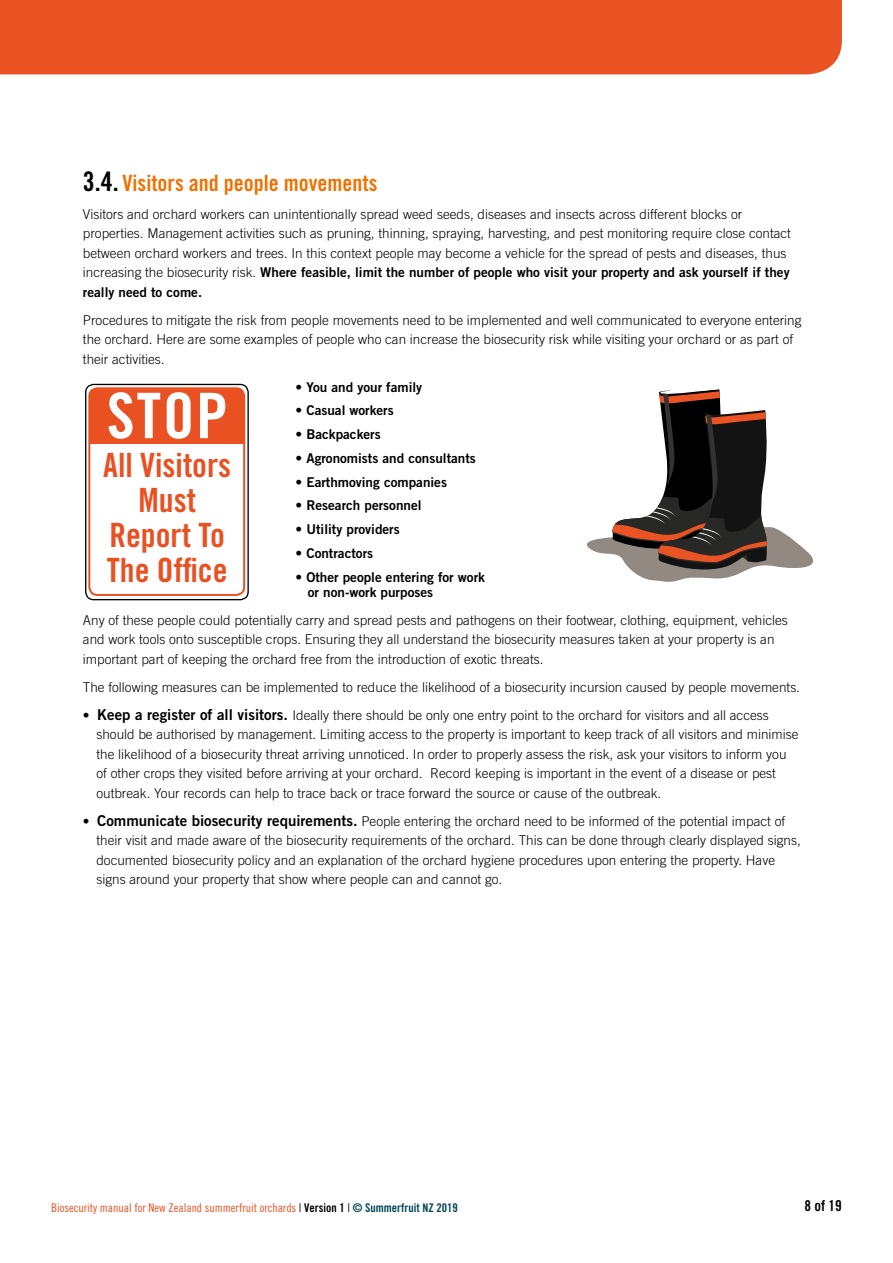
<style>
.page{position:relative;width:893px;height:1263px;background:#fff}
.page>*{position:absolute;margin:0;border:0;box-sizing:border-box;transform-origin:0 0}
.t1{font:62.85px "Trade Gothic Bold Cond Twenty";color:#fff}
.t2{font:33.45px/34.8px "Trade Gothic Bold Cond Twenty";color:#e95123;text-align:center}
.t3{font:22.5px "Trade Gothic Bold Cond Twenty";color:#ee7203}
.t4{font:15px "Trade Gothic Bold Cond Twenty";color:#000}
.t5{font:300 13.5px/19.5px "Trade Gothic";color:#000}
.t6{font:13.5px/19.5px "Trade Gothic Bold Two";color:#000}
.t7{font:12px "Trade Gothic Cond Eighteen";color:#e95123}
.s1{font-size:27px;color:#000}
.s2{font-family:"Trade Gothic";font-weight:300}
.s3{font-family:"Trade Gothic Bold Two";font-weight:400;font-size:15px}
.s4{color:#000}
.s5{font-family:"Trade Gothic Bold Cond Twenty";color:#000}
.s6{font-family:"Trade Gothic Bold Cond Twenty";color:#004656}
</style>
<div class="page">
<div style="left:0;top:0;width:842px;height:74px;background:#ea5425"></div>
<div style="left:85px;top:384px;width:164px;height:216px;border:1px solid #000;border-radius:8px"></div>
<div style="left:89px;top:388px;width:155px;height:55px;background:#e95123"></div>
<div style="left:88px;top:387px;width:157px;height:209px;border:2px solid #e95123;border-radius:8px"></div>
<svg style="left:586px;top:389px;width:227px;height:193px"></svg>
<h3 class="t3" style="left:83px;top:169px;width:296px"><span class="s1">3.4.</span> Visitors and people movements</h3>
<p class="t5" style="left:83px;top:204px;width:710px">Visitors and orchard workers can unintentionally spread weed seeds, diseases and insects across different blocks or properties. Management activities such as pruning, thinning, spraying, harvesting, and pest monitoring require close contact between orchard workers and trees. In this context people may become a vehicle for the spread of pests and diseases, thus</p>
<p class="t6" style="left:83px;top:262px;width:708px"><span class="s2">increasing the biosecurity risk.</span> Where feasible, limit the number of people who visit your property and ask yourself if they really need to come.</p>
<p class="t5" style="left:83px;top:310px;width:720px">Procedures to mitigate the risk from people movements need to be implemented and well communicated to everyone entering the orchard. Here are some examples of people who can increase the biosecurity risk while visiting your orchard or as part of their activities.</p>
<p class="t6" style="left:296px;top:377px;width:128px">• You and your family</p>
<p class="t6" style="left:296px;top:401px;width:100px">• Casual workers</p>
<p class="t6" style="left:296px;top:424px;width:87px">• Backpackers</p>
<p class="t6" style="left:296px;top:448px;width:182px">• Agronomists and consultants</p>
<p class="t6" style="left:296px;top:472px;width:153px">• Earthmoving companies</p>
<p class="t6" style="left:296px;top:496px;width:127px">• Research personnel</p>
<p class="t6" style="left:296px;top:519px;width:106px">• Utility providers</p>
<p class="t6" style="left:296px;top:543px;width:79px">• Contractors</p>
<p class="t6" style="left:308px;top:569px;width:178px;line-height:15px;text-indent:-12px">• Other people entering for work or non-work purposes</p>
<p class="t5" style="left:83px;top:610px;width:706px">Any of these people could potentially carry and spread pests and pathogens on their footwear, clothing, equipment, vehicles and work tools onto susceptible crops. Ensuring they all understand the biosecurity measures taken at your property is an important part of keeping the orchard free from the introduction of exotic threats.</p>
<p class="t5" style="left:83px;top:677px;width:719px">The following measures can be implemented to reduce the likelihood of a biosecurity incursion caused by people movements.</p>
<p class="t5" style="left:96px;top:705px;width:704px;text-indent:-13px">• <span class="s3">Keep a register of all visitors.</span> Ideally there should be only one entry point to the orchard for visitors and all access should be authorised by management. Limiting access to the property is important to keep track of all visitors and minimise the likelihood of a biosecurity threat arriving unnoticed. In order to properly assess the risk, ask your visitors to inform you of other crops they visited before arriving at your orchard. Record keeping is important in the event of a disease or pest outbreak. Your records can help to trace back or trace forward the source or cause of the outbreak.</p>
<p class="t5" style="left:96px;top:811px;width:706px;text-indent:-13px">• <span class="s3">Communicate biosecurity requirements.</span> People entering the orchard need to be informed of the potential impact of their visit and made aware of the biosecurity requirements of the orchard. This can be done through clearly displayed signs, documented biosecurity policy and an explanation of the orchard hygiene procedures upon entering the property. Have signs around your property that show where people can and cannot go.</p>
<h1 class="t1" style="left:107px;top:378px;width:122px">STOP</h1>
<h2 class="t2" style="left:103px;top:448px;width:130px">All Visitors<br>Must<br>Report To<br>The Office</h2>
<p class="t7" style="left:51px;top:1200px;width:408px">Biosecurity manual for New Zealand summerfruit orchards <span class="s4">|</span> <span class="s5">Version 1</span> <span class="s4">|</span> <span class="s6">© Summerfruit NZ 2019</span></p>
<p class="t4" style="left:804px;top:1197px;width:39px">8 of 19</p>
</div>
